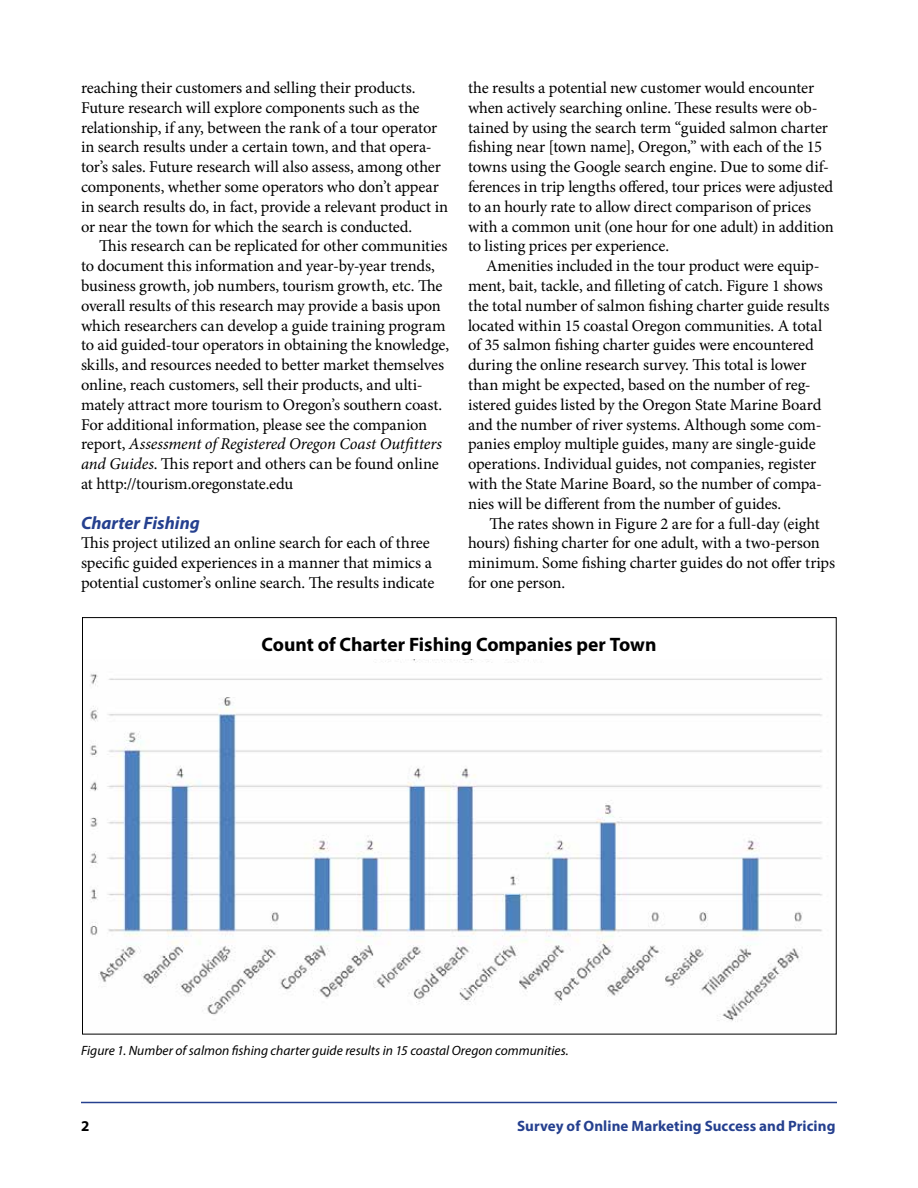
<style>
.page{position:relative;width:918px;height:1188px;background:#fff}
.page>*{position:absolute;margin:0;border:0;box-sizing:border-box;transform-origin:0 0}
.t1{font:700 19.5px "Myriad Pro";color:#000}
.t2{font:italic 700 18px "Myriad Pro";color:#25408f}
.t3{font:16.5px/19.8px "Minion Pro";letter-spacing:-.01em;color:#000}
.t4{font:700 15px "Myriad Pro";letter-spacing:.005em;color:#25408f}
.t5{font:700 15px "Myriad Pro";color:#000}
.t6{font:italic 13.5px "Myriad Pro";color:#000}
.s1{font-style:italic}
</style>
<div class="page">
<hr style="left:81px;top:1102px;width:756px;height:1px;background:#25408f">
<img style="left:90px;top:659px;width:732px;height:363px">
<p class="t3" style="left:81px;top:78px;width:369px">reaching their customers and selling their products.<br>Future research will explore components such as the relationship, if any, between the rank of a tour operator in search results under a certain town, and that opera&shy;tor’s sales. Future research will also assess, among other components, whether some operators who don’t appear in search results do, in fact, provide a relevant product in or near the town for which the search is conducted.</p>
<p class="t3" style="left:81px;top:236px;width:370px;text-indent:18px">Tis research can be replicated for other communities to document this information and year-by-year trends, business growth, job numbers, tourism growth, etc. Te overall results of this research may provide a basis upon which researchers can develop a guide training program to aid guided-tour operators in obtaining the knowledge, skills, and resources needed to better market themselves online, reach customers, sell their products, and ulti&shy;mately attract more tourism to Oregon’s southern coast.<br>For additional information, please see the companion report, <span class="s1">Assessment ofRegistered Oregon Coast Outftters and Guides</span>. Tis report and others can be found online at http://tourism.oregonstate.edu</p>
<h4 class="t2" style="left:81px;top:511px;width:120px">Charter Fishing</h4>
<p class="t3" style="left:81px;top:533px;width:355px">Tis project utilized an online search for each of three specifc guided experiences in a manner that mimics a potential customer’s online search. Te results indicate</p>
<p class="t3" style="left:468px;top:78px;width:367px">the results a potential new customer would encounter when actively searching online. Tese results were ob&shy;tained by using the search term “guided salmon charter fshing near [town name], Oregon,” with each of the 15 towns using the Google search engine. Due to some dif&shy;ferences in trip lengths ofered, tour prices were adjusted to an hourly rate to allow direct comparison of prices with a common unit (one hour for one adult) in addition to listing prices per experience.</p>
<p class="t3" style="left:468px;top:256px;width:363px;text-indent:18px">Amenities included in the tour product were equip&shy;ment, bait, tackle, and flleting of catch. Figure 1 shows the total number of salmon fshing charter guide results located within 15 coastal Oregon communities. A total of 35 salmon fshing charter guides were encountered during the online research survey. Tis total is lower than might be expected, based on the number of reg&shy;istered guides listed by the Oregon State Marine Board and the number of river systems. Although some com&shy;panies employ multiple guides, many are single-guide operations. Individual guides, not companies, register with the State Marine Board, so the number of compa&shy;nies will be diferent from the number of guides.</p>
<p class="t3" style="left:468px;top:514px;width:369px;text-indent:22px">Te rates shown in Figure 2 are for a full-day (eight hours) fshing charter for one adult, with a two-person minimum. Some fshing charter guides do not ofer trips for one person.</p>
<p class="t1" style="left:262px;top:632px;width:396px">Count of Charter Fishing Companies per Town</p>
<p class="t6" style="left:81px;top:1042px;width:489px">Figure 1. Number of salmon fshing charter guide results in 15 coastal Oregon communities.</p>
<p class="t5" style="left:81px;top:1116px;width:10px">2</p>
<p class="t4" style="left:517px;top:1116px;width:320px">Survey of Online Marketing Success and Pricing</p>
</div>
